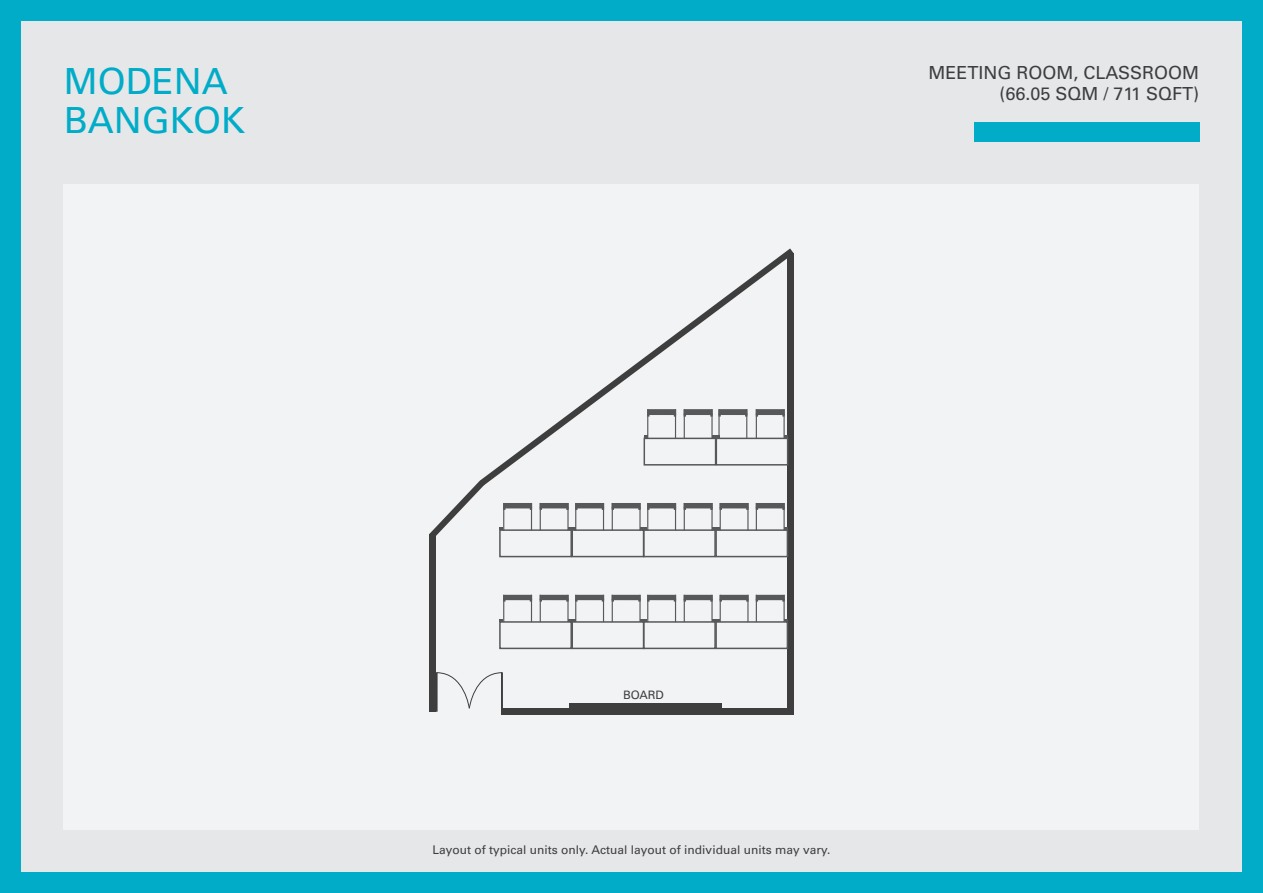
<style>
.page{position:relative;width:1263px;height:893px;background:#00acc8}
.page>*{position:absolute;margin:0;border:0;box-sizing:border-box;transform-origin:0 0}
.t1{font:36px "Univers LT Std";color:#00acc8}
.t2{font:18px/21.6px "Univers LT Std";color:#3e3e3f;text-align:right}
.t3{font:12px "Univers LT Std";color:#3e3e3f}
.t4{font:11.55px "Univers LT Std";color:#3e3e3f}
</style>
<div class="page">
<div style="left:21px;top:21px;width:1221px;height:851px;background:#e6e7e9"></div>
<div style="left:64px;top:184px;width:1135px;height:645px;background:#f2f3f4"></div>
<div style="left:974px;top:122px;width:225px;height:20px;background:#00acc8"></div>
<svg style="left:481px;top:248px;width:313px;height:237px"></svg>
<hr style="left:436px;top:672px;width:2px;height:40px;background:#3e3e3f">
<svg style="left:436px;top:672px;width:67px;height:37px"></svg>
<svg style="left:429px;top:480px;width:56px;height:56px"></svg>
<div style="left:429px;top:534px;width:7px;height:178px;background:#3e3e3f"></div>
<div style="left:501px;top:709px;width:291px;height:6px;background:#3e3e3f"></div>
<div style="left:787px;top:253px;width:7px;height:462px;background:#3e3e3f"></div>
<div style="left:647px;top:409px;width:29px;height:6px;background:#57585a"></div>
<hr style="left:675px;top:409px;width:1px;height:30px;background:#57585a">
<hr style="left:647px;top:409px;width:1px;height:30px;background:#57585a">
<div style="left:684px;top:409px;width:29px;height:6px;background:#57585a"></div>
<hr style="left:711px;top:409px;width:2px;height:30px;background:#57585a">
<hr style="left:684px;top:409px;width:1px;height:30px;background:#57585a">
<div style="left:718px;top:409px;width:29px;height:6px;background:#57585a"></div>
<hr style="left:746px;top:409px;width:1px;height:30px;background:#57585a">
<hr style="left:718px;top:409px;width:2px;height:30px;background:#57585a">
<svg style="left:710px;top:413px;width:11px;height:4px"></svg>
<div style="left:756px;top:409px;width:29px;height:6px;background:#57585a"></div>
<hr style="left:783px;top:409px;width:2px;height:30px;background:#57585a">
<hr style="left:756px;top:409px;width:1px;height:30px;background:#57585a">
<div style="left:643px;top:438px;width:73px;height:28px;border:2px solid #57585a"></div>
<div style="left:716px;top:438px;width:72px;height:28px;border:2px solid #57585a"></div>
<svg style="left:713px;top:435px;width:5px;height:3px"></svg>
<div style="left:571px;top:529px;width:73px;height:28px;border:2px solid #57585a"></div>
<div style="left:499px;top:529px;width:73px;height:28px;border:2px solid #57585a"></div>
<div style="left:715px;top:529px;width:73px;height:28px;border:2px solid #57585a"></div>
<div style="left:643px;top:529px;width:73px;height:28px;border:2px solid #57585a"></div>
<div style="left:503px;top:503px;width:29px;height:5px;background:#57585a"></div>
<svg style="left:530px;top:508px;width:2px;height:23px"></svg>
<svg style="left:500px;top:508px;width:5px;height:23px"></svg>
<div style="left:540px;top:503px;width:29px;height:5px;background:#57585a"></div>
<svg style="left:540px;top:508px;width:2px;height:23px"></svg>
<div style="left:575px;top:503px;width:29px;height:5px;background:#57585a"></div>
<svg style="left:602px;top:508px;width:2px;height:23px"></svg>
<svg style="left:566px;top:503px;width:11px;height:28px"></svg>
<div style="left:612px;top:503px;width:29px;height:5px;background:#57585a"></div>
<svg style="left:612px;top:508px;width:2px;height:23px"></svg>
<div style="left:647px;top:503px;width:29px;height:5px;background:#57585a"></div>
<svg style="left:674px;top:508px;width:2px;height:23px"></svg>
<svg style="left:638px;top:503px;width:11px;height:28px"></svg>
<div style="left:684px;top:503px;width:29px;height:5px;background:#57585a"></div>
<svg style="left:684px;top:508px;width:2px;height:23px"></svg>
<div style="left:720px;top:503px;width:28px;height:5px;background:#57585a"></div>
<svg style="left:746px;top:508px;width:2px;height:23px"></svg>
<svg style="left:710px;top:503px;width:12px;height:28px"></svg>
<div style="left:756px;top:503px;width:29px;height:5px;background:#57585a"></div>
<hr style="left:783px;top:503px;width:2px;height:28px;background:#57585a">
<svg style="left:756px;top:508px;width:2px;height:23px"></svg>
<div style="left:571px;top:621px;width:73px;height:28px;border:2px solid #57585a"></div>
<div style="left:499px;top:621px;width:73px;height:28px;border:2px solid #57585a"></div>
<div style="left:715px;top:621px;width:73px;height:28px;border:2px solid #57585a"></div>
<div style="left:643px;top:621px;width:73px;height:28px;border:2px solid #57585a"></div>
<div style="left:503px;top:595px;width:29px;height:5px;background:#57585a"></div>
<svg style="left:530px;top:600px;width:2px;height:22px"></svg>
<svg style="left:500px;top:600px;width:5px;height:22px"></svg>
<div style="left:540px;top:595px;width:29px;height:5px;background:#57585a"></div>
<svg style="left:540px;top:600px;width:2px;height:22px"></svg>
<div style="left:575px;top:595px;width:29px;height:5px;background:#57585a"></div>
<svg style="left:602px;top:600px;width:2px;height:22px"></svg>
<svg style="left:566px;top:595px;width:11px;height:27px"></svg>
<div style="left:612px;top:595px;width:29px;height:5px;background:#57585a"></div>
<svg style="left:612px;top:600px;width:2px;height:22px"></svg>
<div style="left:647px;top:595px;width:29px;height:5px;background:#57585a"></div>
<svg style="left:674px;top:600px;width:2px;height:22px"></svg>
<svg style="left:638px;top:595px;width:11px;height:27px"></svg>
<div style="left:684px;top:595px;width:29px;height:5px;background:#57585a"></div>
<svg style="left:684px;top:600px;width:2px;height:22px"></svg>
<div style="left:720px;top:595px;width:28px;height:5px;background:#57585a"></div>
<svg style="left:746px;top:600px;width:2px;height:22px"></svg>
<svg style="left:710px;top:595px;width:12px;height:27px"></svg>
<div style="left:756px;top:595px;width:29px;height:5px;background:#57585a"></div>
<hr style="left:783px;top:595px;width:2px;height:27px;background:#57585a">
<svg style="left:756px;top:600px;width:2px;height:22px"></svg>
<div style="left:569px;top:703px;width:152px;height:7px;background:#3e3e3f"></div>
<h1 class="t1" style="left:64px;top:60px;width:165px">MODENA</h1>
<h2 class="t2" style="left:928px;top:62px;width:272px">MEETING ROOM, CLASSROOM (66.05 SQM / 711 SQFT)</h2>
<h1 class="t1" style="left:64px;top:98px;width:183px">BANGKOK</h1>
<p class="t4" style="left:623px;top:688px;width:42px">BOARD</p>
<p class="t3" style="left:433px;top:843px;width:399px">Layout of typical units only. Actual layout of individual units may vary.</p>
</div>
